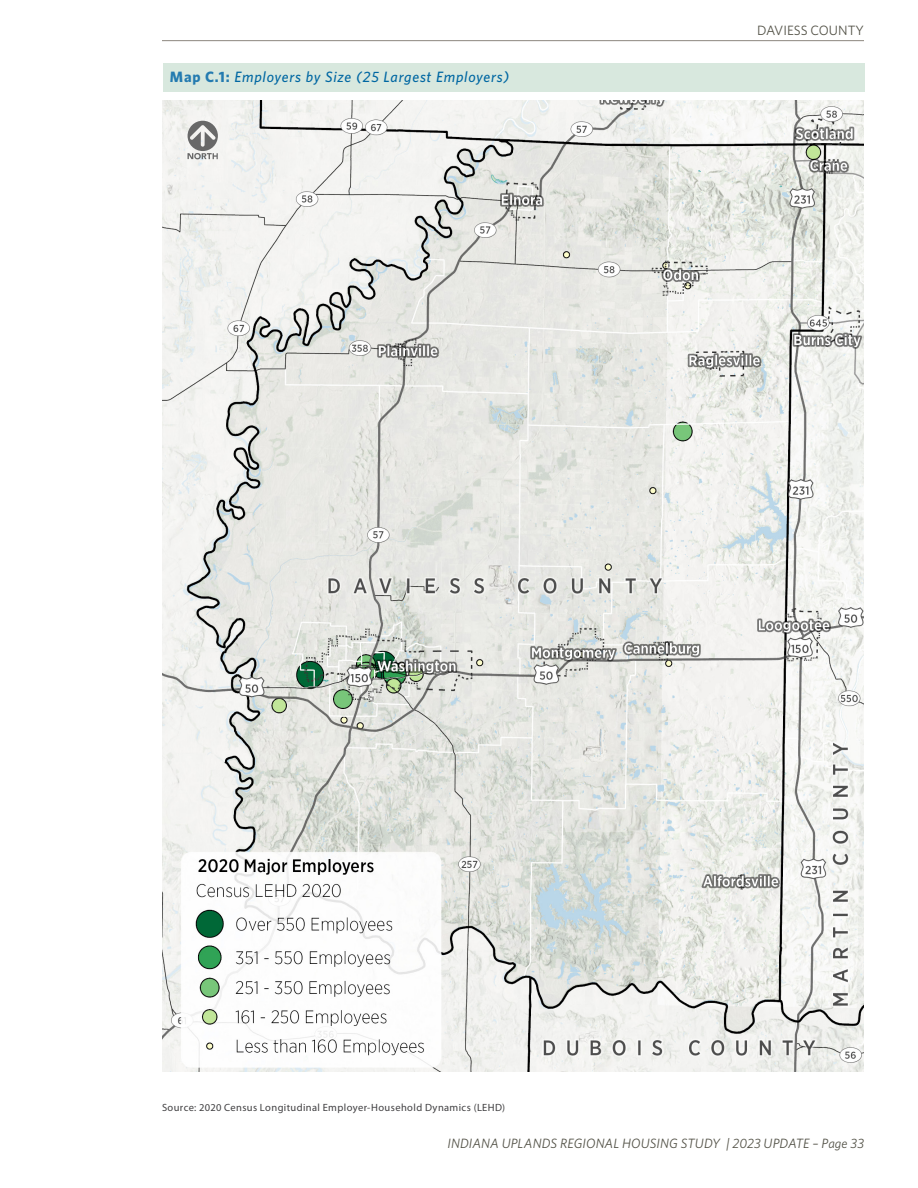
<style>
.page{position:relative;width:918px;height:1188px;background:#fff}
.page>*{position:absolute;margin:0;border:0;box-sizing:border-box;transform-origin:0 0}
.t1{font:italic 500 15px "Whitney";letter-spacing:.05em;color:#0067a2}
.t2{font:italic 13.5px "Whitney";letter-spacing:.005em;color:#535247}
.t3{font:13.5px "Whitney";color:#535247}
.t4{font:10.5px "Myriad Pro";letter-spacing:.035em;color:#414042}
.s1{font-weight:700;font-style:normal;color:#247bb0}
</style>
<div class="page">
<hr style="left:162px;top:40px;width:702px;height:1px;background:#99948d">
<div style="left:163px;top:63px;width:702px;height:29px;background:#d8e8de"></div>
<img style="left:162px;top:101px;width:702px;height:970px">
<svg style="left:188px;top:121px;width:30px;height:38px"></svg>
<h1 class="t1" style="left:170px;top:67px;width:341px"><span class="s1">Map C.1:</span> Employers by Size (25 Largest Employers)</h1>
<p class="t3" style="left:757px;top:21px;width:108px">DAVIESS COUNTY</p>
<p class="t4" style="left:162px;top:1102px;width:345px">Source: 2020 Census Longitudinal Employer-Household Dynamics (LEHD)</p>
<p class="t2" style="left:447px;top:1134px;width:418px">INDIANA UPLANDS REGIONAL HOUSING STUDY | 2023 UPDATE – Page 33</p>
</div>
